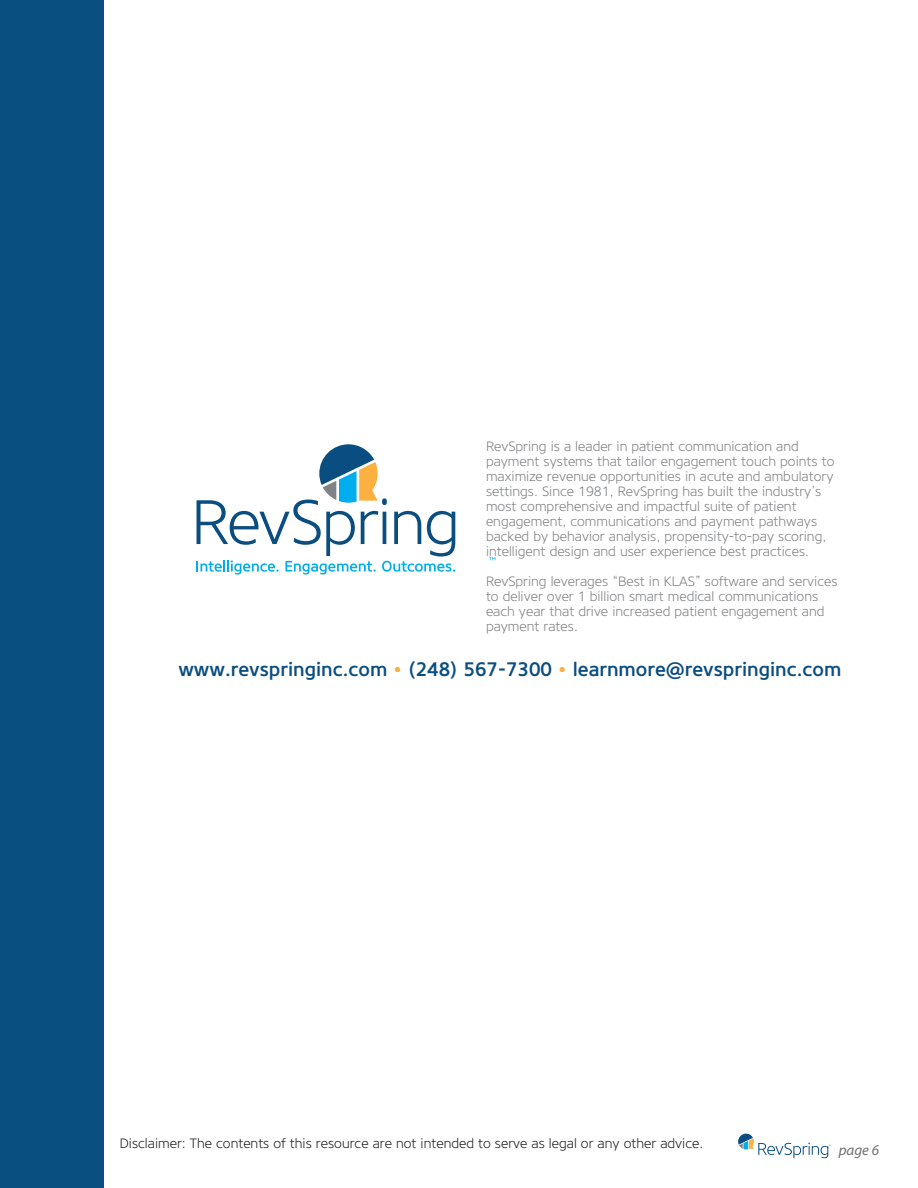
<style>
.page{position:relative;width:918px;height:1188px;background:#fff}
.page>*{position:absolute;margin:0;border:0;box-sizing:border-box;transform-origin:0 0}
.t1{font:500 19.5px "Core Sans N55";color:#0a4d80}
.t2{font:italic 15px "Myriad Pro";color:#717074}
.t3{font:300 13.5px/15px "Core Sans N35";color:#808285}
.t4{font:300 13.5px "Core Sans N35";color:#231f20}
.s1{color:#fbb03f}
</style>
<div class="page">
<div style="left:0;top:0;width:104px;height:1188px;background:#094f7f"></div>
<svg style="left:738px;top:1134px;width:93px;height:24px"></svg>
<svg style="left:197px;top:444px;width:258px;height:131px"></svg>
<svg style="left:489px;top:557px;width:6px;height:3px"></svg>
<p class="t3" style="left:486px;top:439px;width:350px">RevSpring is a leader in patient communication and payment systems that tailor engagement touch points to maximize revenue opportunities in acute and ambulatory settings. Since 1981, RevSpring has built the industry’s most comprehensive and impactful suite of patient engagement, communications and payment pathways backed by behavior analysis, propensity-to-pay scoring, intelligent design and user experience best practices.</p>
<p class="t3" style="left:486px;top:574px;width:353px">RevSpring leverages “Best in KLAS” software and services to deliver over 1 billion smart medical communications each year that drive increased patient engagement and payment rates.</p>
<h1 class="t1" style="left:178px;top:657px;width:665px">www.revspringinc.com <span class="s1">•</span> (248) 567-7300 <span class="s1">•</span> learnmore@revspringinc.com</h1>
<p class="t4" style="left:120px;top:1135px;width:585px">Disclaimer: The contents of this resource are not intended to serve as legal or any other advice.</p>
<p class="t2" style="left:839px;top:1141px;width:42px">page 6</p>
</div>
